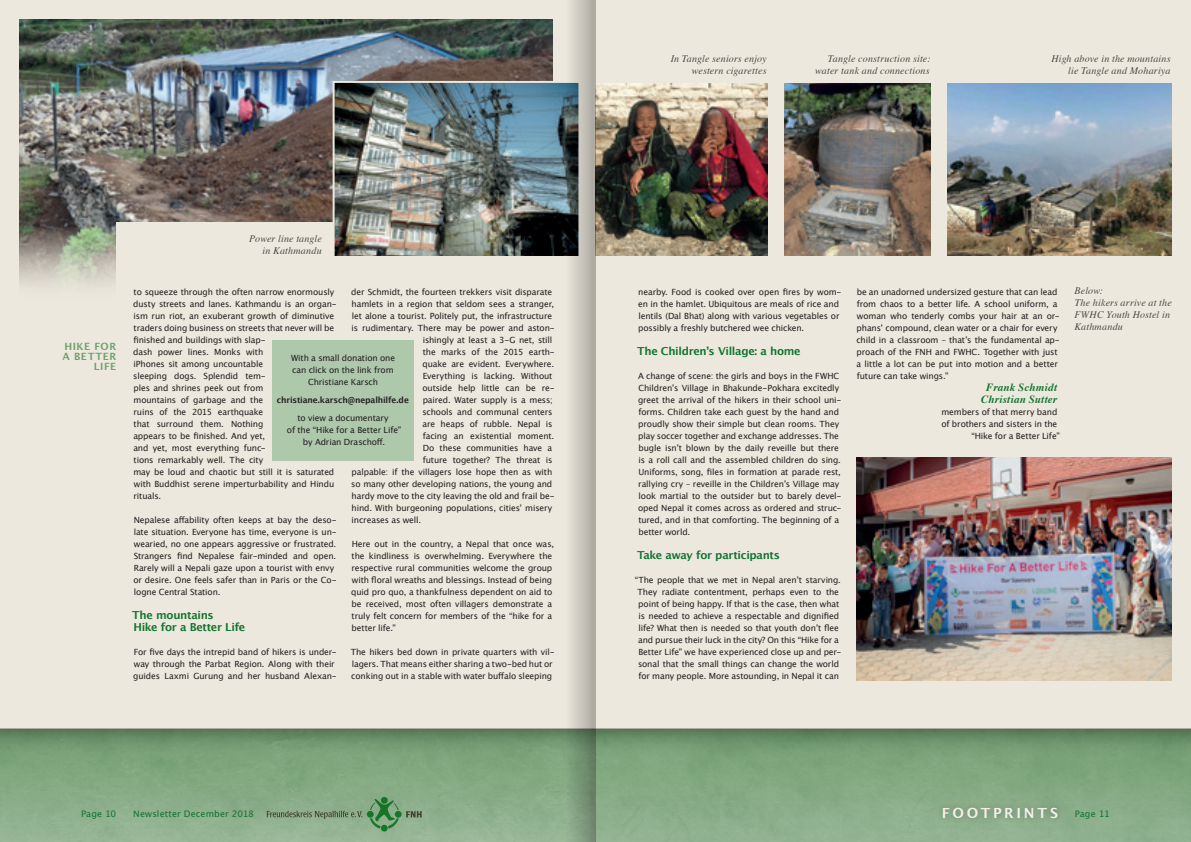
<style>
.page{position:relative;width:1191px;height:842px;background:#fff}
.page>*{position:absolute;margin:0;border:0;box-sizing:border-box;transform-origin:0 0}
.t1{font:700 14px "Lucida Grande";letter-spacing:.195em;color:#f3f0ea}
.t2{font:700 11px/12px "Lucida Grande";letter-spacing:-.03em;color:#127430}
.t3{font:italic 700 11px/12px "Times";letter-spacing:.02em;color:#127430;text-align:center}
.t4{font:italic 10px/12px "Times";letter-spacing:.015em;color:#231f20;text-align:right}
.t5{font:700 10px/10px "Lucida Grande";letter-spacing:.05em;color:#6e9f6e;text-align:right}
.t6{font:9px "Lucida Grande";letter-spacing:.01em;color:#127430}
.t7{font:8.5px/12px "Lucida Grande";letter-spacing:-.015em;color:#231f20}
.t8{font:700 8.5px "Lucida Grande";letter-spacing:-.02em;color:#231f20}
</style>
<div class="page">
<img style="left:0;top:764px;width:565px;height:78px">
<div style="left:595px;top:0;width:596px;height:842px;background:#88ab87"></div>
<svg style="left:266px;top:797px;width:156px;height:34px;background:#81a580"></svg>
<div style="left:0;top:0;width:1191px;height:729px;background:#ece8dd"></div>
<img style="left:20px;top:20px;width:532px;height:266px">
<svg style="left:0;top:729px;width:1191px;height:35px;fill:#759b74"></svg>
<div style="left:116px;top:223px;width:1055px;height:488px;background:#ece8dd"></div>
<img style="left:331px;top:80px;width:234px;height:176px">
<img style="left:784px;top:83px;width:146px;height:173px">
<img style="left:856px;top:458px;width:315px;height:222px">
<img style="left:595px;top:83px;width:172px;height:173px">
<img style="left:947px;top:83px;width:224px;height:173px">
<div style="left:272px;top:340px;width:142px;height:120px;background:#aec8ac"></div>
<svg style="left:565px;top:0;width:30px;height:842px"></svg>
<div style="left:936px;top:802px;width:127px;height:22px;background:#86a785"></div>
<p class="t5" style="left:62px;top:342px;width:55px">HIKE FOR<br>A BETTER<br>LIFE</p>
<p class="t4" style="left:249px;top:232px;width:74px">Power line tangle in Kathmandu</p>
<p class="t7" style="left:351px;top:286px;width:202px">der Schmidt, the fourteen trekkers visit disparate</p>
<p class="t7" style="left:352px;top:298px;width:204px">hamlets in a region that seldom sees a stranger,</p>
<p class="t7" style="left:352px;top:310px;width:202px">let alone a tourist. Politely put, the infrastructure</p>
<p class="t7" style="left:352px;top:322px;width:205px">is rudimentary. There may be power and aston-</p>
<p class="t7" style="left:423px;top:334px;width:131px">ishingly at least a 3-G net, still</p>
<p class="t7" style="left:423px;top:346px;width:133px">the marks of the 2015 earth-</p>
<p class="t7" style="left:422px;top:358px;width:133px">quake are evident. Everywhere.</p>
<p class="t7" style="left:423px;top:370px;width:131px">Everything is lacking. Without</p>
<p class="t7" style="left:422px;top:382px;width:134px">outside help little can be re-</p>
<p class="t7" style="left:423px;top:394px;width:131px">paired. Water supply is a mess;</p>
<p class="t7" style="left:422px;top:406px;width:132px">schools and communal centers</p>
<p class="t7" style="left:422px;top:418px;width:131px">are heaps of rubble. Nepal is</p>
<p class="t7" style="left:423px;top:430px;width:133px">facing an existential moment.</p>
<p class="t7" style="left:423px;top:442px;width:131px">Do these communities have a</p>
<p class="t7" style="left:423px;top:454px;width:131px">future together? The threat is</p>
<p class="t7" style="left:351px;top:466px;width:202px">palpable: if the villagers lose hope then as with</p>
<p class="t7" style="left:351px;top:478px;width:202px">so many other developing nations, the young and</p>
<p class="t7" style="left:352px;top:490px;width:205px">hardy move to the city leaving the old and frail be-</p>
<p class="t7" style="left:352px;top:502px;width:202px">hind. With burgeoning populations, cities’ misery</p>
<p class="t7" style="left:352px;top:514px;width:71px">increases as well.</p>
<p class="t7" style="left:351px;top:538px;width:204px">Here out in the country, a Nepal that once was, the kindliness is overwhelming. Everywhere the respective rural communities welcome the group with floral wreaths and blessings. Instead of being quid pro quo, a thankfulness dependent on aid to be received, most often villagers demonstrate a truly felt concern for members of the “hike for a better life.”</p>
<p class="t7" style="left:351px;top:646px;width:205px">The hikers bed down in private quarters with vil&shy;lagers. That means either sharing a two-bed hut or conking out in a stable with water buffalo sleeping</p>
<p class="t7" style="left:133px;top:286px;width:205px">to squeeze through the often narrow enormously dusty streets and lanes. Kathmandu is an organ&shy;ism run riot, an exuberant growth of diminutive traders doing business on streets that never will be finished and buildings with slap-<br>dash power lines. Monks with<br>iPhones sit among uncountable<br>sleeping dogs. Splendid tem-<br>ples and shrines peek out from<br>mountains of garbage and the<br>ruins of the 2015 earthquake<br>that surround them. Nothing<br>appears to be finished. And yet,<br>and yet, most everything func-<br>tions remarkably well. The city<br>may be loud and chaotic but still it is saturated with Buddhist serene imperturbability and Hindu rituals.</p>
<p class="t7" style="left:133px;top:514px;width:205px">Nepalese affability often keeps at bay the deso&shy;late situation. Everyone has time, everyone is un&shy;wearied, no one appears aggressive or frustrated.<br>Strangers find Nepalese fair-minded and open.<br>Rarely will a Nepali gaze upon a tourist with envy or desire. One feels safer than in Paris or the Co&shy;logne Central Station.</p>
<p class="t2" style="left:132px;top:609px;width:115px">The mountains<br>Hike for a Better Life</p>
<p class="t7" style="left:133px;top:646px;width:205px">For five days the intrepid band of hikers is under&shy;way through the Parbat Region. Along with their guides Laxmi Gurung and her husband Alexan-</p>
<p class="t7" style="left:291px;top:352px;width:106px;text-align:center">With a small donation one can click on the link from<br>Christiane Karsch</p>
<p class="t8" style="left:277px;top:393px;width:133px">christiane.karsch@nepalhilfe.de</p>
<p class="t7" style="left:287px;top:412px;width:116px;text-align:center">to view a documentary<br>of the “Hike for a Better Life” by Adrian Draschoff.</p>
<p class="t4" style="left:671px;top:53px;width:97px">In Tangle seniors enjoy western cigarettes</p>
<p class="t4" style="left:815px;top:53px;width:117px">Tangle construction site: water tank and connections</p>
<p class="t4" style="left:1051px;top:53px;width:121px">High above in the mountains lie Tangle and Mohariya</p>
<p class="t7" style="left:638px;top:286px;width:205px">nearby. Food is cooked over open fires by wom&shy;en in the hamlet. Ubiquitous are meals of rice and lentils (Dal Bhat) along with various vegetables or possibly a freshly butchered wee chicken.</p>
<p class="t2" style="left:637px;top:345px;width:165px">The Children’s Village: a home</p>
<p class="t7" style="left:638px;top:370px;width:205px">A change of scene: the girls and boys in the FWHC Children’s Village in Bhakunde-Pokhara excitedly greet the arrival of the hikers in their school uni&shy;forms. Children take each guest by the hand and proudly show their simple but clean rooms. They play soccer together and exchange addresses. The bugle isn’t blown by the daily reveille but there is a roll call and the assembled children do sing.<br>Uniforms, song, files in formation at parade rest, rallying cry – reveille in the Children’s Village may look martial to the outsider but to barely devel&shy;oped Nepal it comes across as ordered and struc&shy;tured, and in that comforting. The beginning of a better world.</p>
<p class="t2" style="left:637px;top:549px;width:144px">Take away for participants</p>
<p class="t7" style="left:635px;top:574px;width:208px;text-align:center">“The people that we met in Nepal aren’t starving.<br>They radiate contentment, perhaps even to the point of being happy. If that is the case, then what is needed to achieve a respectable and dignified life? What then is needed so that youth don’t flee and pursue their luck in the city? On this “Hike for a Better Life” we have experienced close up and per&shy;sonal that the small things can change the world for many people. More astounding, in Nepal it can</p>
<p class="t7" style="left:856px;top:286px;width:205px">be an unadorned undersized gesture that can lead from chaos to a better life. A school uniform, a woman who tenderly combs your hair at an or&shy;phans’ compound, clean water or a chair for every child in a classroom – that’s the fundamental ap&shy;proach of the FNH and FWHC. Together with just a little a lot can be put into motion and a better future can take wings.”</p>
<p class="t3" style="left:981px;top:380px;width:77px">Frank Schmidt<br>Christian Sutter</p>
<p class="t7" style="left:941px;top:406px;width:120px;text-align:right">members of that merry band of brothers and sisters in the “Hike for a Better Life”</p>
<p class="t4" style="left:1074px;top:284px;width:99px;text-align:left">Below:<br>The hikers arrive at the<br>FWHC Youth Hostel in<br>Kathmandu</p>
<h1 class="t1" style="left:941px;top:802px;width:118px">FOOTPRINTS</h1>
<p class="t6" style="left:81px;top:809px;width:37px">Page 10</p>
<p class="t6" style="left:133px;top:809px;width:122px">Newsletter December 2018</p>
<p class="t6" style="left:1074px;top:809px;width:37px">Page 11</p>
</div>
